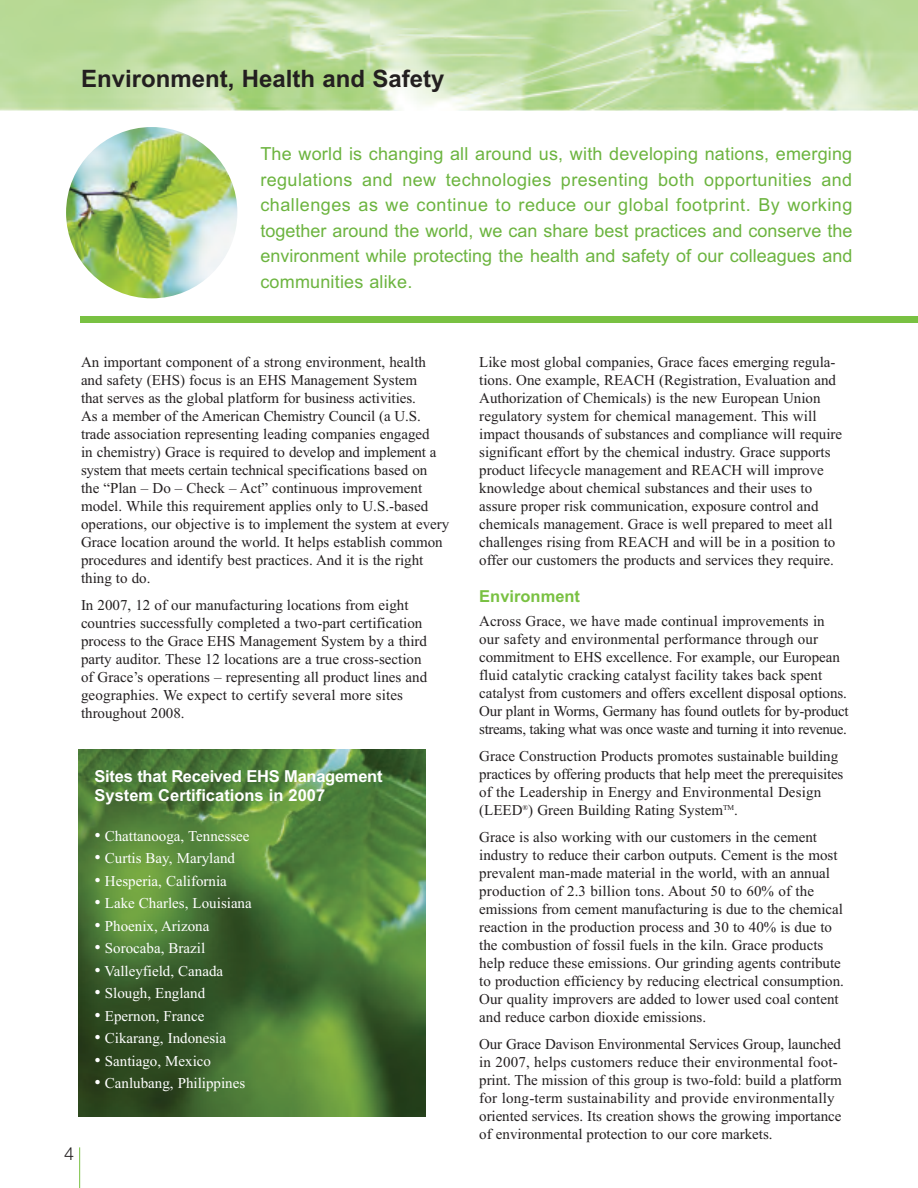
<style>
.page{position:relative;width:918px;height:1188px;background:#fff}
.page>*{position:absolute;margin:0;border:0;box-sizing:border-box;transform-origin:0 0}
.t1{font:700 24px "Arial";color:#231f20}
.t2{font:18px/25.5px "Arial";color:#6cb43f;text-align:justify}
.t3{font:300 18px "Helvetica Neue";color:#231f20}
.t4{font:700 16.5px/19.8px "Arial";letter-spacing:-.015em;color:#fff}
.t5{font:700 16.5px "Arial";color:#79c142}
.t6{font:15px/18px "Times New Roman";color:#231f20}
.t7{font:15px "Times New Roman";color:#fff}
.s1{font-size:18px}
</style>
<div class="page">
<img style="left:0;top:0;width:918px;height:110px">
<div style="left:80px;top:316px;width:838px;height:7px;background:#79c142"></div>
<hr style="left:79px;top:1147px;width:1px;height:41px;background:#79c142">
<img style="left:66px;top:127px;width:171px;height:171px">
<img style="left:79px;top:750px;width:346px;height:366px">
<h1 class="t1" style="left:81px;top:65px;width:365px">Environment, Health and Safety</h1>
<p class="t2" style="left:260px;top:141px;width:593px">The world is changing all around us, with developing nations, emerging regulations and new technologies presenting both opportunities and challenges as we continue to reduce our global footprint. By working together around the world, we can share best practices and conserve the environment while protecting the health and safety of our colleagues and communities alike.</p>
<p class="t6" style="left:81px;top:352px;width:370px">An important component of a strong environment, health and safety (EHS) focus is an EHS Management System<br>that serves as the global platform for business activities.<br>As a member of the American Chemistry Council (a U.S. trade association representing leading companies engaged<br>in chemistry) Grace is required to develop and implement a system that meets certain technical specifications based on the “Plan – Do – Check – Act” continuous improvement model. While this requirement applies only to U.S.-based operations, our objective is to implement the system at every Grace location around the world. It helps establish common procedures and identify best practices. And it is the right thing to do.</p>
<p class="t6" style="left:81px;top:595px;width:348px">In 2007, 12 of our manufacturing locations from eight countries successfully completed a two-part certification process to the Grace EHS Management System by a third party auditor. These 12 locations are a true cross-section of Grace’s operations – representing all product lines and geographies. We expect to certify several more sites throughout 2008.</p>
<p class="t4" style="left:95px;top:766px;width:289px">Sites that Received EHS Management<br>System Certifications in 2007</p>
<p class="t7" style="left:95px;top:827px;width:156px"><span class="s1">•</span> Chattanooga, Tennessee</p>
<p class="t7" style="left:95px;top:849px;width:142px"><span class="s1">•</span> Curtis Bay, Maryland</p>
<p class="t7" style="left:95px;top:872px;width:134px"><span class="s1">•</span> Hesperia, California</p>
<p class="t7" style="left:95px;top:894px;width:159px"><span class="s1">•</span> Lake Charles, Louisiana</p>
<p class="t7" style="left:95px;top:917px;width:116px"><span class="s1">•</span> Phoenix, Arizona</p>
<p class="t7" style="left:95px;top:939px;width:112px"><span class="s1">•</span> Sorocaba, Brazil</p>
<p class="t7" style="left:95px;top:962px;width:130px"><span class="s1">•</span> Valleyfield, Canada</p>
<p class="t7" style="left:95px;top:984px;width:112px"><span class="s1">•</span> Slough, England</p>
<p class="t7" style="left:95px;top:1007px;width:111px"><span class="s1">•</span> Epernon, France</p>
<p class="t7" style="left:95px;top:1029px;width:133px"><span class="s1">•</span> Cikarang, Indonesia</p>
<p class="t7" style="left:95px;top:1052px;width:118px"><span class="s1">•</span> Santiago, Mexico</p>
<p class="t7" style="left:95px;top:1074px;width:152px"><span class="s1">•</span> Canlubang, Philippines</p>
<p class="t3" style="left:64px;top:1147px;width:12px">4</p>
<p class="t6" style="left:479px;top:352px;width:364px">Like most global companies, Grace faces emerging regula&shy;tions. One example, REACH (Registration, Evaluation and Authorization of Chemicals) is the new European Union regulatory system for chemical management. This will impact thousands of substances and compliance will require significant effort by the chemical industry. Grace supports product lifecycle management and REACH will improve knowledge about chemical substances and their uses to assure proper risk communication, exposure control and chemicals management. Grace is well prepared to meet all challenges rising from REACH and will be in a position to offer our customers the products and services they require.</p>
<p class="t5" style="left:479px;top:587px;width:102px">Environment</p>
<p class="t6" style="left:479px;top:612px;width:371px">Across Grace, we have made continual improvements in our safety and environmental performance through our commitment to EHS excellence. For example, our European fluid catalytic cracking catalyst facility takes back spent catalyst from customers and offers excellent disposal options.<br>Our plant in Worms, Germany has found outlets for by-product streams, taking what was once waste and turning it into revenue.</p>
<p class="t6" style="left:479px;top:747px;width:366px">Grace Construction Products promotes sustainable building practices by offering products that help meet the prerequisites of the Leadership in Energy and Environmental Design (LEED<sup>®</sup>) Green Building Rating System<sup>TM</sup>.</p>
<p class="t6" style="left:479px;top:828px;width:366px">Grace is also working with our customers in the cement industry to reduce their carbon outputs. Cement is the most prevalent man-made material in the world, with an annual production of 2.3 billion tons. About 50 to 60% of the emissions from cement manufacturing is due to the chemical reaction in the production process and 30 to 40% is due to the combustion of fossil fuels in the kiln. Grace products help reduce these emissions. Our grinding agents contribute to production efficiency by reducing electrical consumption.<br>Our quality improvers are added to lower used coal content and reduce carbon dioxide emissions.</p>
<p class="t6" style="left:479px;top:1035px;width:364px">Our Grace Davison Environmental Services Group, launched in 2007, helps customers reduce their environmental foot&shy;print. The mission of this group is two-fold: build a platform for long-term sustainability and provide environmentally oriented services. Its creation shows the growing importance of environmental protection to our core markets.</p>
</div>
